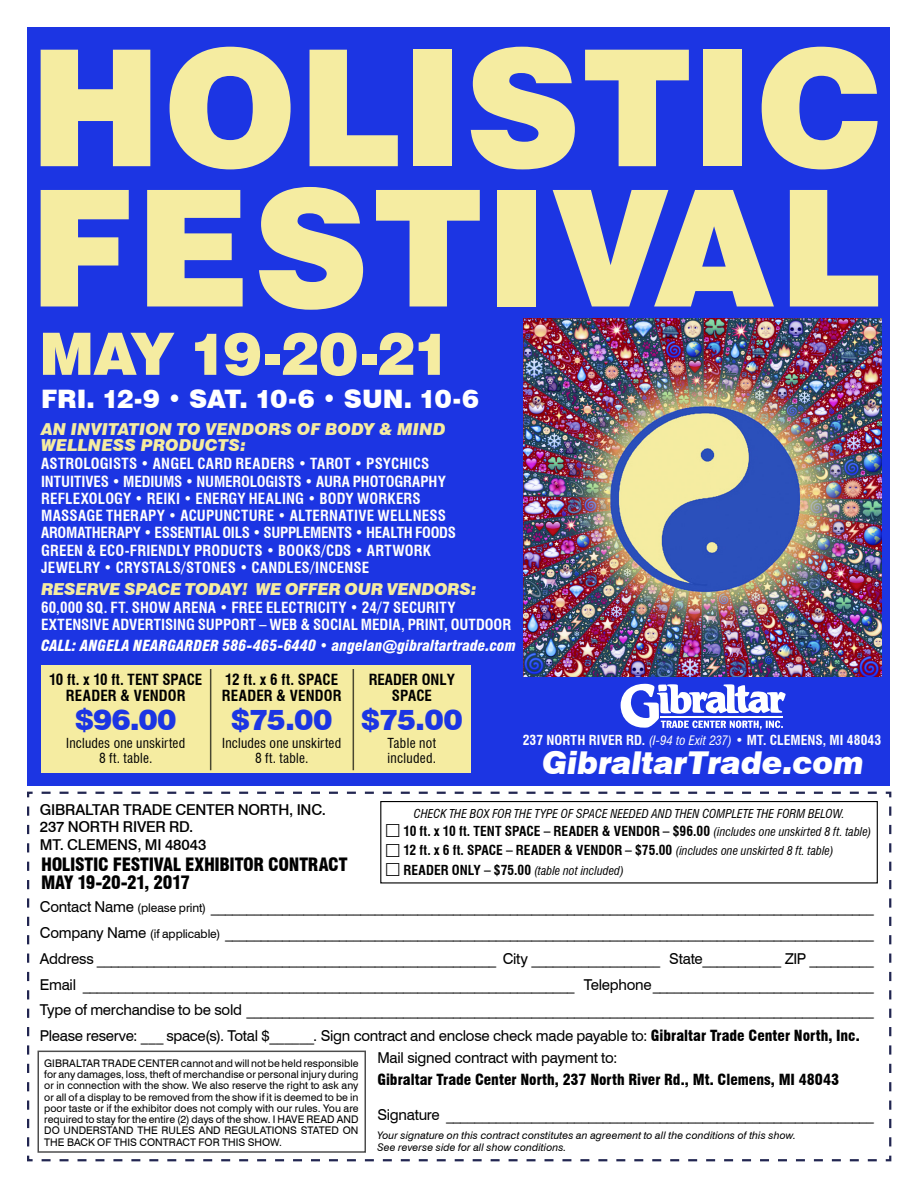
<style>
.page{position:relative;width:918px;height:1188px;background:#fff}
.page>*{position:absolute;margin:0;border:0;box-sizing:border-box;transform-origin:0 0}
.t1{font:900 162px/140.2px "Swiss 721 BT";letter-spacing:.015em;color:#f5eca1}
.t2{font:900 58.5px "Swiss 721 BT";letter-spacing:-.055em;color:#f5eca1}
.t3{font:italic 900 31.5px "Swiss 721 BT";letter-spacing:-.005em;color:#fff}
.t4{font:900 28.5px "Swiss 721 BT";letter-spacing:-.01em;color:#1c35e3}
.t5{font:900 25.5px "Swiss 721 BT";letter-spacing:-.01em;color:#fff}
.t6{font:900 condensed 18px/18px "Swiss 721 BT";letter-spacing:-.02em;color:#000}
.t7{font:italic 900 16.5px/16.5px "Swiss 721 BT";letter-spacing:.005em;color:#f5eca1}
.t8{font:italic 900 16.5px "Swiss 721 BT";letter-spacing:-.02em;color:#f5eca1}
.t9{font:15px/25.8px "Swiss 721 BT";letter-spacing:-.015em;color:#000;text-align:justify}
.t10{font:700 condensed 15px/17.2px "Swiss 721 BT";letter-spacing:.01em;color:#fff}
.t11{font:700 condensed 15px/16.5px "Swiss 721 BT";letter-spacing:.005em;color:#000;text-align:center}
.t12{font:500 15px/16.5px "Swiss 721 BT";letter-spacing:-.015em;color:#000}
.t13{font:900 condensed 15px "Swiss 721 BT";color:#000}
.t14{font:italic 900 condensed 15px "Swiss 721 BT";letter-spacing:.005em;color:#fff}
.t15{font:700 condensed 13.5px/19.5px "Swiss 721 BT";color:#000}
.t16{font:condensed 13.5px/15px "Swiss 721 BT";letter-spacing:.015em;color:#000;text-align:center}
.t17{font:700 condensed 13.5px "Swiss 721 BT";letter-spacing:.01em;color:#fff}
.t18{font:italic condensed 12px "Swiss 721 BT";letter-spacing:.005em;color:#000}
.t19{font:10.5px/11.2px "Swiss 721 BT";color:#000;text-align:justify}
.t20{font:italic 10.5px/12px "Swiss 721 BT";letter-spacing:.01em;color:#000}
.s1{font-weight:400;font-style:italic;font-size:12.75px}
.s2{font-weight:400;font-style:italic;font-size:12px}
.s3{font-weight:700;font-style:normal;font-size:13.5px}
.s4{font-size:12px}
.s5{font-weight:900;font-stretch:condensed}
</style>
<div class="page">
<svg style="left:27px;top:791px;width:865px;height:371px"></svg>
<div style="left:28px;top:28px;width:862px;height:758px;background:#1c35e3"></div>
<svg style="left:621px;top:684px;width:165px;height:45px"></svg>
<hr style="left:661px;top:716px;width:122px;height:2px;background:#fff">
<img style="left:524px;top:318px;width:358px;height:358px">
<div style="left:380px;top:801px;width:498px;height:83px;border:1px solid #000"></div>
<div style="left:41px;top:665px;width:430px;height:108px;background:#f5eca1"></div>
<hr style="left:210px;top:669px;width:1px;height:101px;background:#000">
<hr style="left:353px;top:669px;width:1px;height:101px;background:#000">
<svg style="left:386px;top:824px;width:13px;height:13px"></svg>
<svg style="left:386px;top:844px;width:13px;height:13px"></svg>
<svg style="left:386px;top:863px;width:13px;height:13px"></svg>
<h1 class="t1" style="left:30px;top:37px;width:854px">HOLISTIC<br>FESTIVAL</h1>
<h2 class="t2" style="left:39px;top:318px;width:414px">MAY 19-20-21</h2>
<h3 class="t5" style="left:41px;top:383px;width:439px">FRI. 12-9 • SAT. 10-6 • SUN. 10-6</h3>
<p class="t7" style="left:41px;top:420px;width:406px">AN INVITATION TO VENDORS OF BODY &amp; MIND<br>WELLNESS PRODUCTS:</p>
<p class="t10" style="left:41px;top:455px;width:416px">ASTROLOGISTS • ANGEL CARD READERS • TAROT • PSYCHICS INTUITIVES • MEDIUMS • NUMEROLOGISTS • AURA PHOTOGRAPHY REFLEXOLOGY • REIKI • ENERGY HEALING • BODY WORKERS MASSAGE THERAPY • ACUPUNCTURE • ALTERNATIVE WELLNESS AROMATHERAPY • ESSENTIAL OILS • SUPPLEMENTS • HEALTH FOODS GREEN &amp; ECO-FRIENDLY PRODUCTS • BOOKS/CDS • ARTWORK JEWELRY • CRYSTALS/STONES • CANDLES/INCENSE</p>
<p class="t8" style="left:41px;top:579px;width:437px">RESERVE SPACE TODAY! WE OFFER OUR VENDORS:</p>
<p class="t10" style="left:41px;top:599px;width:471px">60,000 SQ. FT. SHOW ARENA • FREE ELECTRICITY • 24/7 SECURITY<br>EXTENSIVE ADVERTISING SUPPORT – WEB &amp; SOCIAL MEDIA, PRINT, OUTDOOR</p>
<p class="t14" style="left:41px;top:636px;width:476px">CALL: ANGELA NEARGARDER 586-465-6440 • angelan@gibraltartrade.com</p>
<p class="t11" style="left:49px;top:671px;width:155px">10 ft. x 10 ft. TENT SPACE<br>READER &amp; VENDOR</p>
<h3 class="t4" style="left:75px;top:702px;width:103px">$96.00</h3>
<p class="t16" style="left:66px;top:736px;width:120px">Includes one unskirted<br>8 ft. table.</p>
<p class="t11" style="left:222px;top:671px;width:121px;text-align:left">12 ft. x 6 ft. SPACE<br>READER &amp; VENDOR</p>
<h3 class="t4" style="left:231px;top:702px;width:103px">$75.00</h3>
<p class="t16" style="left:222px;top:736px;width:120px">Includes one unskirted<br>8 ft. table.</p>
<p class="t12" style="left:40px;top:802px;width:288px">GIBRALTAR TRADE CENTER NORTH, INC.<br>237 NORTH RIVER RD.</p>
<p class="t12" style="left:40px;top:836px;width:168px">MT. CLEMENS, MI 48043</p>
<p class="t6" style="left:41px;top:855px;width:308px">HOLISTIC FESTIVAL EXHIBITOR CONTRACT<br>MAY 19-20-21, 2017</p>
<p class="t11" style="left:369px;top:671px;width:88px">READER ONLY<br>SPACE</p>
<h3 class="t4" style="left:361px;top:702px;width:103px">$75.00</h3>
<p class="t16" style="left:388px;top:736px;width:50px;text-align:left">Table not included.</p>
<p class="t17" style="left:523px;top:732px;width:360px">237 NORTH RIVER RD. <span class="s1">(I-94 to Exit 237)</span> • MT. CLEMENS, MI 48043</p>
<h3 class="t3" style="left:542px;top:744px;width:323px">GibraltarTrade.com</h3>
<p class="t18" style="left:414px;top:807px;width:432px">CHECK THE BOX FOR THE TYPE OF SPACE NEEDED AND THEN COMPLETE THE FORM BELOW.</p>
<p class="t15" style="left:403px;top:821px;width:469px">10 ft. x 10 ft. TENT SPACE – READER &amp; VENDOR – $96.00 <span class="s2">(includes one unskirted 8 ft. table)<br></span>12 ft. x 6 ft. SPACE – READER &amp; VENDOR – $75.00 <span class="s2">(includes one unskirted 8 ft. table)</span></p>
<p class="t18" style="left:403px;top:863px;width:222px"><span class="s3">READER ONLY – $75.00</span> (table not included)</p>
<p class="t9" style="left:40px;top:894px;width:836px">Contact Name <span class="s4">(please print)</span> _____________________________________________________________________________________________ Company Name <span class="s4">(if applicable)</span> ___________________________________________________________________________________________ Address ________________________________________________________ City __________________ State___________ ZIP _________ Email _____________________________________________________________________ Telephone_______________________________ Type of merchandise to be sold ________________________________________________________________________________________ Please reserve: ___ space(s). Total $______. Sign contract and enclose check made payable to: <span class="s5">Gibraltar Trade Center North, Inc.</span></p>
<p class="t9" style="left:377px;top:1045px;width:242px">Mail signed contract with payment to:</p>
<p class="t13" style="left:377px;top:1070px;width:463px">Gibraltar Trade Center North, 237 North River Rd., Mt. Clemens, MI 48043</p>
<p class="t9" style="left:377px;top:1102px;width:498px">Signature ____________________________________________________________</p>
<p class="t20" style="left:377px;top:1129px;width:420px">Your signature on this contract constitutes an agreement to all the conditions of this show.<br>See reverse side for all show conditions.</p>
<p class="t19" style="left:44px;top:1057px;width:316px">GIBRALTAR TRADE CENTER cannot and will not be held responsible for any damages, loss, theft of merchandise or personal injury during or in connection with the show. We also reserve the right to ask any or all of a display to be removed from the show if it is deemed to be in poor taste or if the exhibitor does not comply with our rules. You are required to stay for the entire (2) days of the show. I HAVE READ AND DO UNDERSTAND THE RULES AND REGULATIONS STATED ON THE BACK OF THIS CONTRACT FOR THIS SHOW.</p>
</div>
